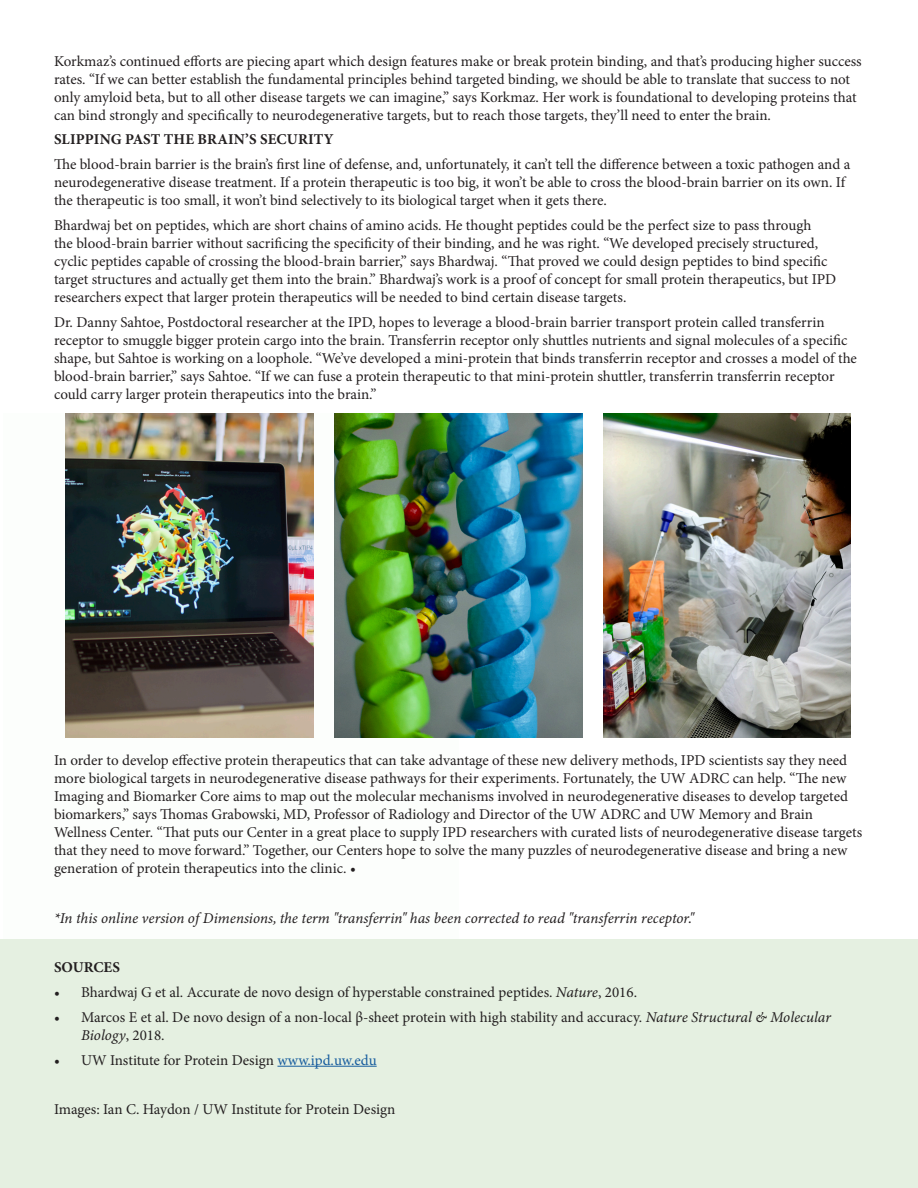
<style>
.page{position:relative;width:918px;height:1188px;background:#fff}
.page>*{position:absolute;margin:0;border:0;box-sizing:border-box;transform-origin:0 0}
.t1{font:15px/18px "Minion Pro";color:#231f20}
.t2{font:italic 15px "Minion Variable Concept";color:#231f20}
.t3{font:700 15px "Minion Pro";letter-spacing:.005em;color:#231f20}
.s1{font-family:"Minion Variable Concept";font-style:italic}
.s2{color:#175d9e}
</style>
<div class="page">
<div style="left:0;top:940px;width:918px;height:248px;background:#e5f0e1"></div>
<hr style="left:277px;top:1066px;width:100px;height:1px;background:#175d9e">
<img style="left:66px;top:414px;width:247px;height:324px">
<img style="left:334px;top:414px;width:248px;height:324px">
<img style="left:603px;top:414px;width:248px;height:324px">
<p class="t1" style="left:54px;top:52px;width:809px">Korkmaz’s continued efforts are piecing apart which design features make or break protein binding, and that’s producing higher success rates. “If we can better establish the fundamental principles behind targeted binding, we should be able to translate that success to not only amyloid beta, but to all other disease targets we can imagine,” says Korkmaz. Her work is foundational to developing proteins that can bind strongly and specifically to neurodegenerative targets, but to reach those targets, they’ll need to enter the brain.</p>
<p class="t3" style="left:54px;top:129px;width:281px">SLIPPING PAST THE BRAIN’S SECURITY</p>
<p class="t1" style="left:54px;top:155px;width:798px">The blood-brain barrier is the brain’s first line of defense, and, unfortunately, it can’t tell the difference between a toxic pathogen and a neurodegenerative disease treatment. If a protein therapeutic is too big, it won’t be able to cross the blood-brain barrier on its own. If the therapeutic is too small, it won’t bind selectively to its biological target when it gets there.</p>
<p class="t1" style="left:54px;top:216px;width:784px">Bhardwaj bet on peptides, which are short chains of amino acids. He thought peptides could be the perfect size to pass through<br>the blood-brain barrier without sacrificing the specificity of their binding, and he was right. “We developed precisely structured, cyclic peptides capable of crossing the blood-brain barrier,” says Bhardwaj. “That proved we could design peptides to bind specific target structures and actually get them into the brain.” Bhardwaj’s work is a proof of concept for small protein therapeutics, but IPD researchers expect that larger protein therapeutics will be needed to bind certain disease targets.</p>
<p class="t1" style="left:54px;top:313px;width:805px">Dr. Danny Sahtoe, Postdoctoral researcher at the IPD, hopes to leverage a blood-brain barrier transport protein called transferrin receptor to smuggle bigger protein cargo into the brain. Transferrin receptor only shuttles nutrients and signal molecules of a specific shape, but Sahtoe is working on a loophole. “We’ve developed a mini-protein that binds transferrin receptor and crosses a model of the blood-brain barrier,” says Sahtoe. “If we can fuse a protein therapeutic to that mini-protein shuttler, transferrin transferrin receptor could carry larger protein therapeutics into the brain.”</p>
<p class="t1" style="left:54px;top:752px;width:810px">In order to develop effective protein therapeutics that can take advantage of these new delivery methods, IPD scientists say they need more biological targets in neurodegenerative disease pathways for their experiments. Fortunately, the UW ADRC can help. “The new Imaging and Biomarker Core aims to map out the molecular mechanisms involved in neurodegenerative diseases to develop targeted biomarkers,” says Thomas Grabowski, MD, Professor of Radiology and Director of the UW ADRC and UW Memory and Brain Wellness Center. “That puts our Center in a great place to supply IPD researchers with curated lists of neurodegenerative disease targets that they need to move forward.” Together, our Centers hope to solve the many puzzles of neurodegenerative disease and bring a new generation of protein therapeutics into the clinic. •</p>
<p class="t2" style="left:54px;top:908px;width:641px">*In this online version of Dimensions, the term "transferrin" has been corrected to read "transferrin receptor."</p>
<p class="t3" style="left:54px;top:957px;width:67px">SOURCES</p>
<p class="t1" style="left:54px;top:983px;width:585px">• Bhardwaj G et al. Accurate de novo design of hyperstable constrained peptides. <span class="s1">Nature</span>, 2016.</p>
<p class="t1" style="left:81px;top:1008px;width:751px;text-indent:-27px">• Marcos E et al. De novo design of a non-local β-sheet protein with high stability and accuracy. <span class="s1">Nature Structural &amp; Molecular<br>Biology</span>, 2018.</p>
<p class="t1" style="left:54px;top:1051px;width:324px">• UW Institute for Protein Design <span class="s2">www.ipd.uw.edu</span></p>
<p class="t1" style="left:54px;top:1100px;width:343px">Images: Ian C. Haydon / UW Institute for Protein Design</p>
</div>
